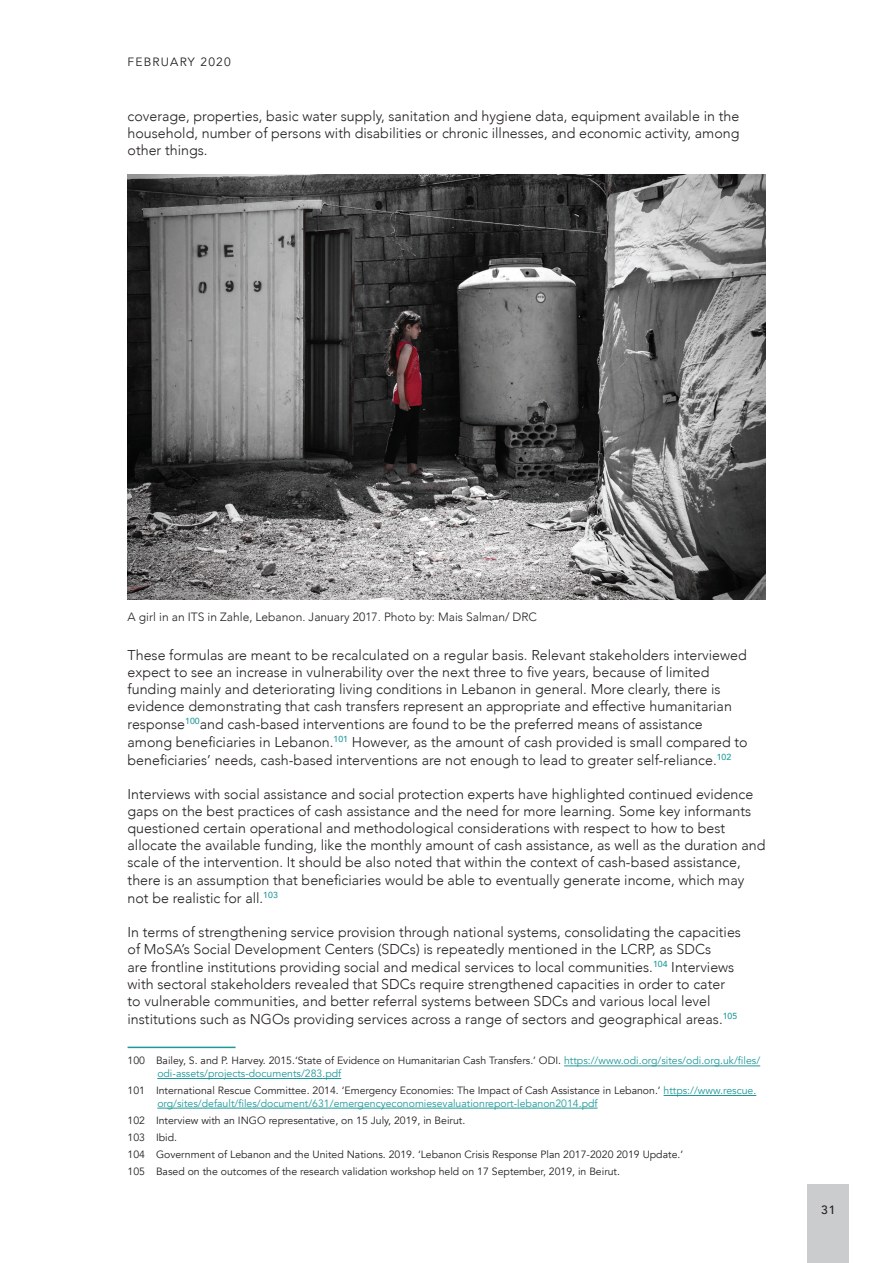
<style>
.page{position:relative;width:893px;height:1263px;background:#fff}
.page>*{position:absolute;margin:0;border:0;box-sizing:border-box;transform-origin:0 0}
.t1{font:300 14.25px/17.5px "Avenir";color:#231f20}
.t2{font:300 12px "Avenir";color:#231f20}
.t3{font:12px "Avenir";letter-spacing:.1em;color:#231f20}
.t4{font:500 12px "Avenir";color:#231f20}
.t5{font:10.5px/12.6px "Avenir";color:#1e9999}
.t6{font:10.5px/17px "Avenir";color:#231f20}
.s1{color:#231f20}
</style>
<div class="page">
<div style="left:807px;top:1185px;width:42px;height:78px;background:#cbccce"></div>
<img style="left:128px;top:175px;width:637px;height:425px">
<hr style="left:128px;top:1047px;width:108px;height:1px;background:#1e9999">
<hr style="left:564px;top:1065px;width:196px;height:1px;background:#1e9999">
<hr style="left:157px;top:1078px;width:184px;height:1px;background:#1e9999">
<hr style="left:664px;top:1095px;width:92px;height:1px;background:#1e9999">
<hr style="left:157px;top:1108px;width:441px;height:1px;background:#1e9999">
<p class="t3" style="left:128px;top:55px;width:105px">FEBRUARY 2020</p>
<p class="t1" style="left:128px;top:107px;width:613px;line-height:17.1px;text-align:justify">coverage, properties, basic water supply, sanitation and hygiene data, equipment available in the household, number of persons with disabilities or chronic illnesses, and economic activity, among other things.</p>
<p class="t2" style="left:128px;top:610px;width:411px">A girl in an ITS in Zahle, Lebanon. January 2017. Photo by: Mais Salman/ DRC</p>
<p class="t1" style="left:128px;top:646px;width:622px">These formulas are meant to be recalculated on a regular basis. Relevant stakeholders interviewed expect to see an increase in vulnerability over the next three to five years, because of limited funding mainly and deteriorating living conditions in Lebanon in general. More clearly, there is evidence demonstrating that cash transfers represent an appropriate and effective humanitarian response<sup>100</sup>and cash-based interventions are found to be the preferred means of assistance among beneficiaries in Lebanon.<sup>101</sup> However, as the amount of cash provided is small compared to beneficiaries’ needs, cash-based interventions are not enough to lead to greater self-reliance.<sup>102</sup></p>
<p class="t1" style="left:128px;top:785px;width:639px">Interviews with social assistance and social protection experts have highlighted continued evidence gaps on the best practices of cash assistance and the need for more learning. Some key informants questioned certain operational and methodological considerations with respect to how to best allocate the available funding, like the monthly amount of cash assistance, as well as the duration and scale of the intervention. It should be also noted that within the context of cash-based assistance, there is an assumption that beneficiaries would be able to eventually generate income, which may not be realistic for all.<sup>103</sup></p>
<p class="t1" style="left:128px;top:923px;width:615px">In terms of strengthening service provision through national systems, consolidating the capacities of MoSA’s Social Development Centers (SDCs) is repeatedly mentioned in the LCRP, as SDCs<br>are frontline institutions providing social and medical services to local communities.<sup>104</sup> Interviews with sectoral stakeholders revealed that SDCs require strengthened capacities in order to cater to vulnerable communities, and better referral systems between SDCs and various local level institutions such as NGOs providing services across a range of sectors and geographical areas.<sup>105</sup></p>
<p class="t5" style="left:157px;top:1055px;width:604px;text-indent:-30px"><span class="s1">100 Bailey, S. and P. Harvey. 2015.‘State of Evidence on Humanitarian Cash Transfers.’ ODI.</span> https://www.odi.org/sites/odi.org.uk/files/ odi-assets/projects-documents/283.pdf</p>
<p class="t5" style="left:157px;top:1084px;width:600px;text-indent:-30px"><span class="s1">101 International Rescue Committee. 2014. ‘Emergency Economies: The Impact of Cash Assistance in Lebanon.’</span> https://www.rescue. org/sites/default/files/document/631/emergencyeconomiesevaluationreport-lebanon2014.pdf</p>
<p class="t6" style="left:128px;top:1112px;width:557px">102 Interview with an INGO representative, on 15 July, 2019, in Beirut.<br>103 Ibid.<br>104 Government of Lebanon and the United Nations. 2019. ‘Lebanon Crisis Response Plan 2017-2020 2019 Update.’ 105 Based on the outcomes of the research validation workshop held on 17 September, 2019, in Beirut.</p>
<p class="t4" style="left:821px;top:1199px;width:16px">31</p>
</div>
